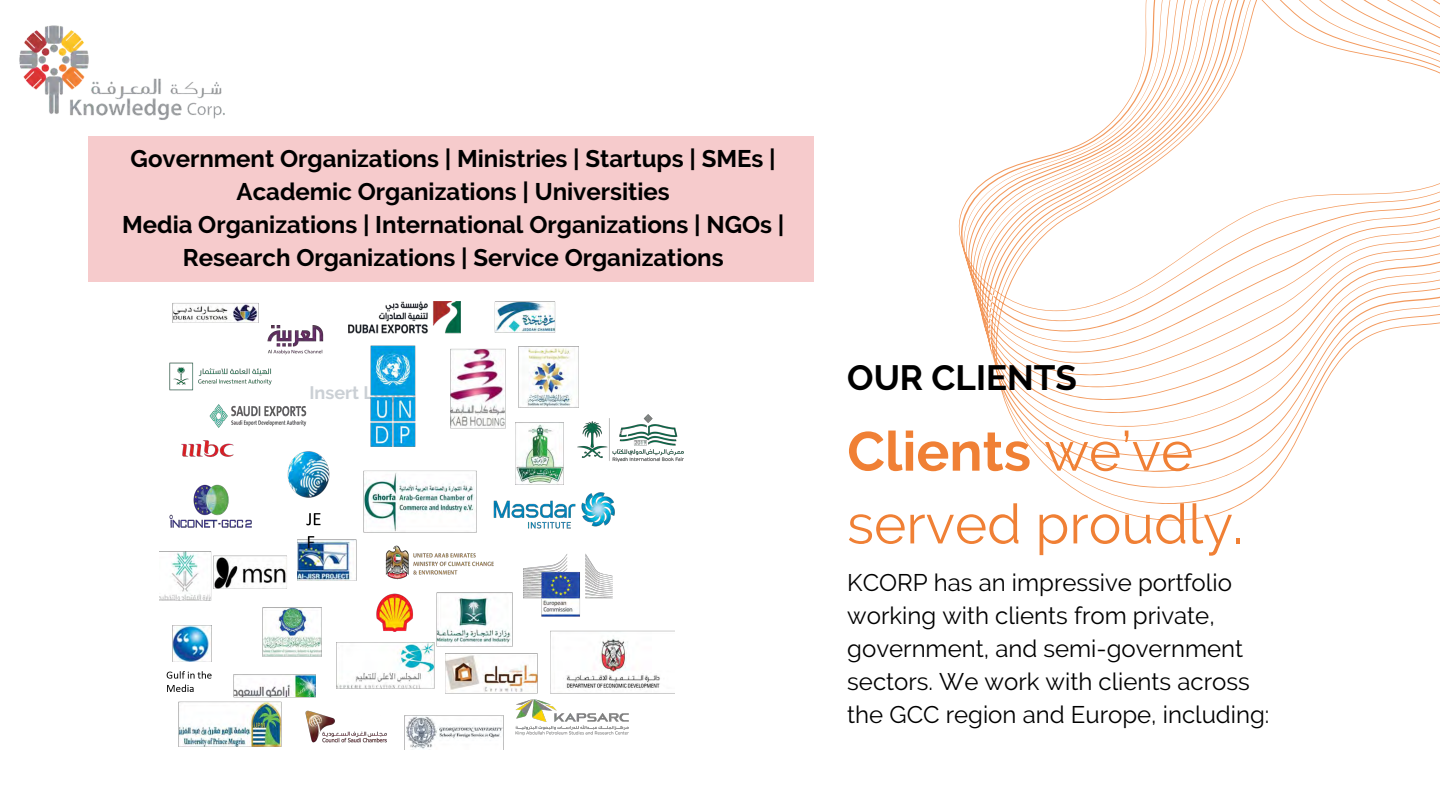
<style>
.page{position:relative;width:1440px;height:810px;background:#fff}
.page>*{position:absolute;margin:0;border:0;box-sizing:border-box;transform-origin:0 0}
.t1{font:55px/72.8px "Raleway";color:#f08035}
.t2{font:700 35px "Raleway";color:#000}
.t3{font:700 24px/33px "Raleway";color:#000;text-align:center}
.t4{font:24px/33px "Raleway";color:#000}
.t5{font:700 18px "Raleway";color:#cbd0d5}
.s1{font-weight:700}
</style>
<div class="page">
<svg style="left:958px;top:0;width:482px;height:521px"></svg>
<div style="left:88px;top:136px;width:726px;height:146px;background:#f6cbcc"></div>
<img style="left:19px;top:25px;width:206px;height:95px">
<img style="left:160px;top:302px;width:514px;height:447px">
<img style="left:577px;top:414px;width:107px;height:48px">
<p class="t3" style="left:122px;top:142px;width:664px">Government Organizations | Ministries | Startups | SMEs | Academic Organizations | Universities<br>Media Organizations | International Organizations | NGOs | Research Organizations | Service Organizations</p>
<p class="t5" style="left:309px;top:382px;width:108px">Insert Logos</p>
<h2 class="t2" style="left:847px;top:357px;width:231px">OUR CLIENTS</h2>
<h1 class="t1" style="left:847px;top:415px;width:398px"><span class="s1">Clients</span> we’ve served proudly.</h1>
<p class="t4" style="left:847px;top:566px;width:424px">KCORP has an impressive portfolio working with clients from private, government, and semi-government sectors. We work with clients across the GCC region and Europe, including:</p>
</div>
